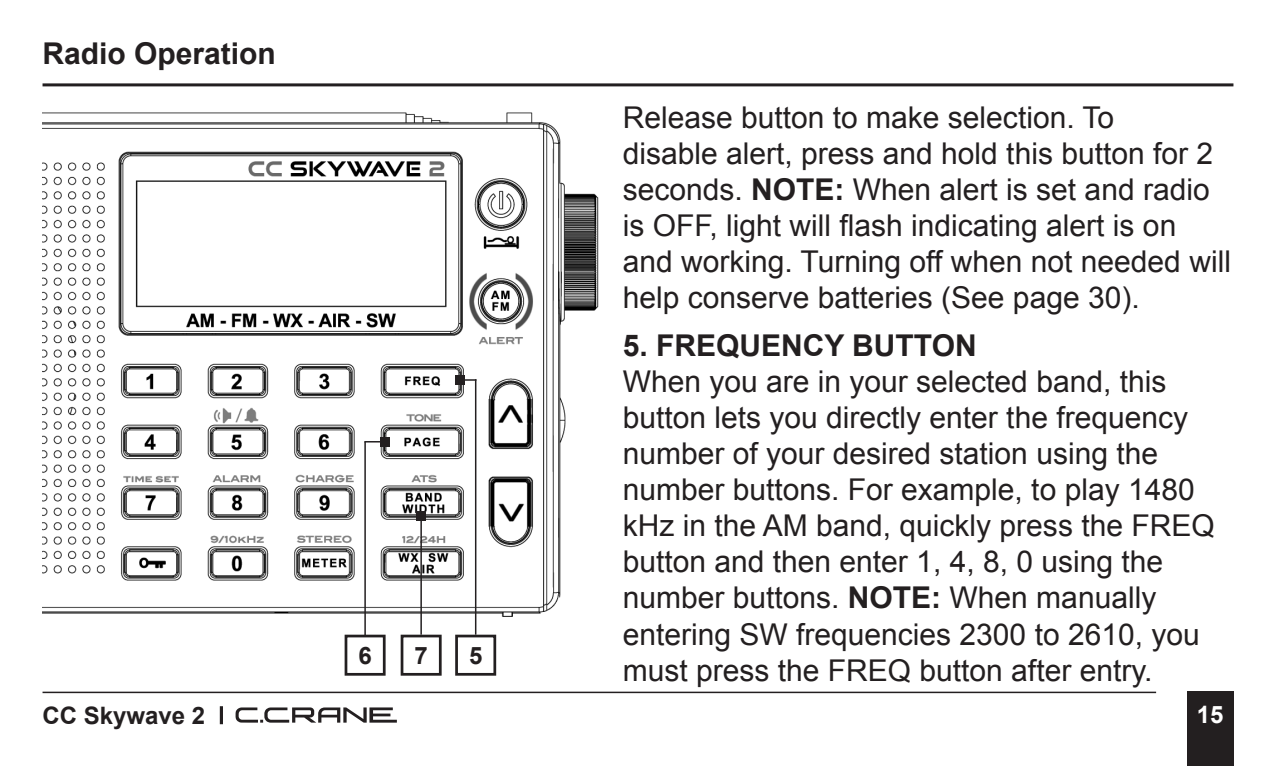
<style>
.page{position:relative;width:1276px;height:766px;background:#fff}
.page>*{position:absolute;margin:0;border:0;box-sizing:border-box;transform-origin:0 0}
.t1{font:30px/36px "Arial";color:#231f20}
.t2{font:700 30px "Arial";color:#231f20}
.t3{font:700 24px "Arial";color:#231f20}
.t4{font:700 24px "Arial";color:#fff}
.s1{font-weight:700}
</style>
<div class="page">
<div style="left:1187px;top:691px;width:46px;height:74px;background:#231f20"></div>
<hr style="left:43px;top:691px;width:1113px;height:2px;background:#231f20">
<svg style="left:235px;top:707px;width:162px;height:15px"></svg>
<hr style="left:220px;top:706px;width:3px;height:18px;background:#231f20">
<hr style="left:43px;top:83px;width:1190px;height:3px;background:#231f20">
<img style="left:43px;top:112px;width:556px;height:505px">
<hr style="left:475px;top:379px;width:1px;height:255px;background:#231f20">
<hr style="left:364px;top:441px;width:2px;height:195px;background:#231f20">
<svg style="left:464px;top:379px;width:12px;height:1px"></svg>
<div style="left:455px;top:375px;width:9px;height:9px;background:#231f20"></div>
<hr style="left:420px;top:516px;width:2px;height:118px;background:#231f20">
<div style="left:417px;top:511px;width:9px;height:9px;background:#231f20"></div>
<svg style="left:364px;top:441px;width:17px;height:1px"></svg>
<div style="left:381px;top:437px;width:9px;height:9px;background:#231f20"></div>
<div style="left:345px;top:634px;width:40px;height:41px;border:3px solid #231f20"></div>
<div style="left:401px;top:634px;width:41px;height:41px;border:3px solid #231f20"></div>
<div style="left:455px;top:634px;width:41px;height:41px;border:3px solid #231f20"></div>
<p class="t2" style="left:43px;top:34px;width:235px">Radio Operation</p>
<p class="t3" style="left:358px;top:639px;width:15px">6</p>
<p class="t3" style="left:414px;top:639px;width:15px">7</p>
<p class="t3" style="left:469px;top:639px;width:15px">5</p>
<p class="t1" style="left:622px;top:100px;width:610px">Release button to make selection. To<br>disable alert, press and hold this button for 2 seconds. <span class="s1">NOTE:</span> When alert is set and radio is OFF, light will flash indicating alert is on and working. Turning off when not needed will help conserve batteries (See page 30).</p>
<p class="t2" style="left:622px;top:326px;width:355px">5. FREQUENCY BUTTON</p>
<p class="t1" style="left:622px;top:364px;width:593px">When you are in your selected band, this button lets you directly enter the frequency number of your desired station using the number buttons. For example, to play 1480 kHz in the AM band, quickly press the FREQ button and then enter 1, 4, 8, 0 using the number buttons. <span class="s1">NOTE:</span> When manually entering SW frequencies 2300 to 2610, you must press the FREQ button after entry.</p>
<p class="t3" style="left:43px;top:699px;width:164px">CC Skywave 2</p>
<p class="t4" style="left:1197px;top:698px;width:28px">15</p>
</div>
